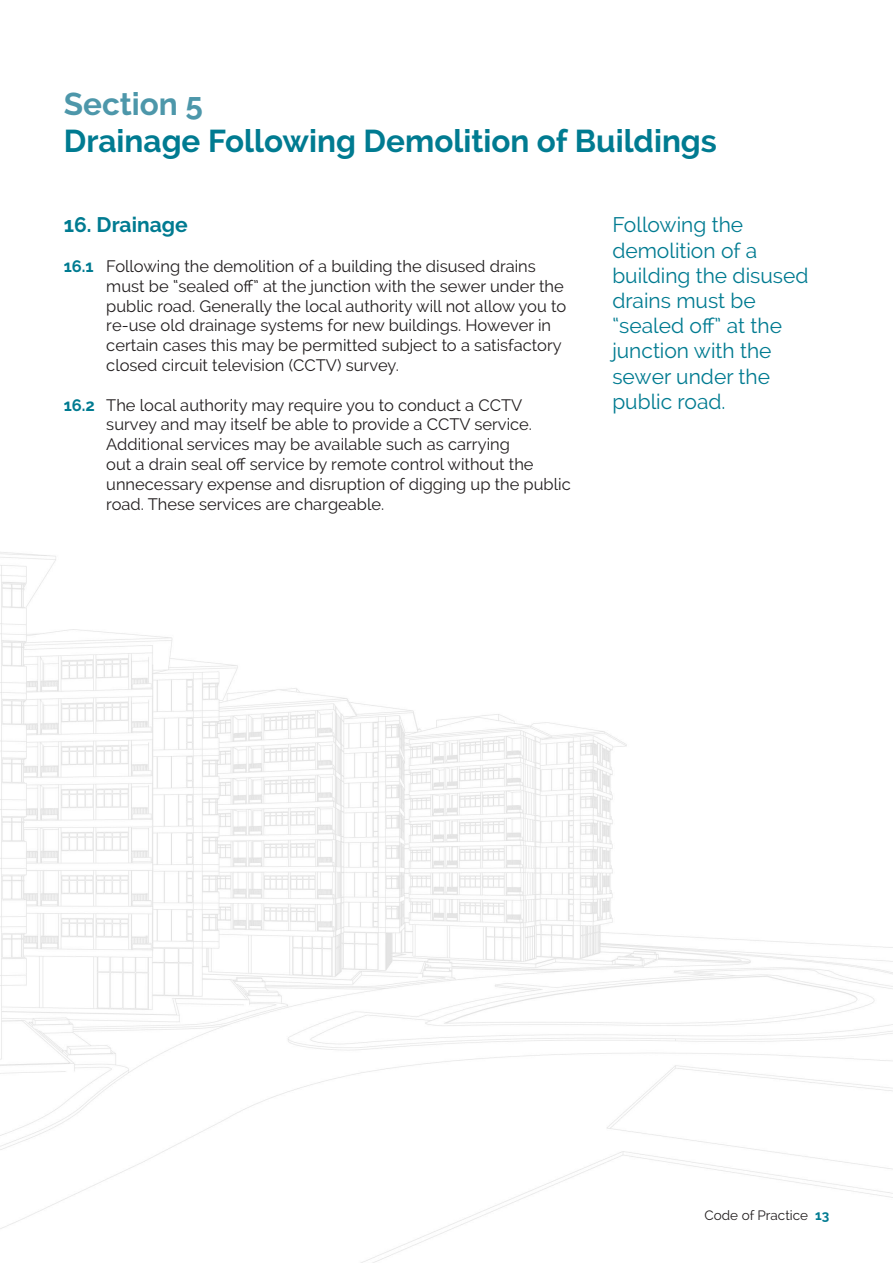
<style>
.page{position:relative;width:893px;height:1263px;background:#fff}
.page>*{position:absolute;margin:0;border:0;box-sizing:border-box;transform-origin:0 0}
.t1{font:700 31.5px "Raleway";color:#007b91}
.t2{font:700 31.5px "Raleway";color:#4d97aa}
.t3{font:21px/25.2px "Raleway";color:#007b91}
.t4{font:700 21px "Raleway";color:#007b91}
.t5{font:16.5px/19.8px "Raleway";color:#231f20}
.t6{font:13.5px "Raleway";color:#231f20}
.s1{font-weight:700;color:#007b91}
</style>
<div class="page">
<img style="left:0;top:552px;width:893px;height:711px">
<p class="t2" style="left:64px;top:86px;width:141px">Section 5</p>
<p class="t1" style="left:64px;top:123px;width:655px">Drainage Following Demolition of Buildings</p>
<p class="t4" style="left:64px;top:213px;width:125px">16. Drainage</p>
<p class="t5" style="left:106px;top:256px;width:461px;text-indent:-43px"><span class="s1">16.1</span> Following the demolition of a building the disused drains must be “sealed off” at the junction with the sewer under the public road. Generally the local authority will not allow you to re-use old drainage systems for new buildings. However in certain cases this may be permitted subject to a satisfactory closed circuit television (CCTV) survey.</p>
<p class="t5" style="left:106px;top:395px;width:466px;text-indent:-43px"><span class="s1">16.2</span> The local authority may require you to conduct a CCTV survey and may itself be able to provide a CCTV service.<br>Additional services may be available such as carrying<br>out a drain seal off service by remote control without the unnecessary expense and disruption of digging up the public road. These services are chargeable.</p>
<p class="t3" style="left:612px;top:212px;width:198px">Following the demolition of a building the disused drains must be “sealed off” at the junction with the sewer under the public road.</p>
<p class="t6" style="left:705px;top:1208px;width:126px">Code of Practice <span class="s1">13</span></p>
</div>
